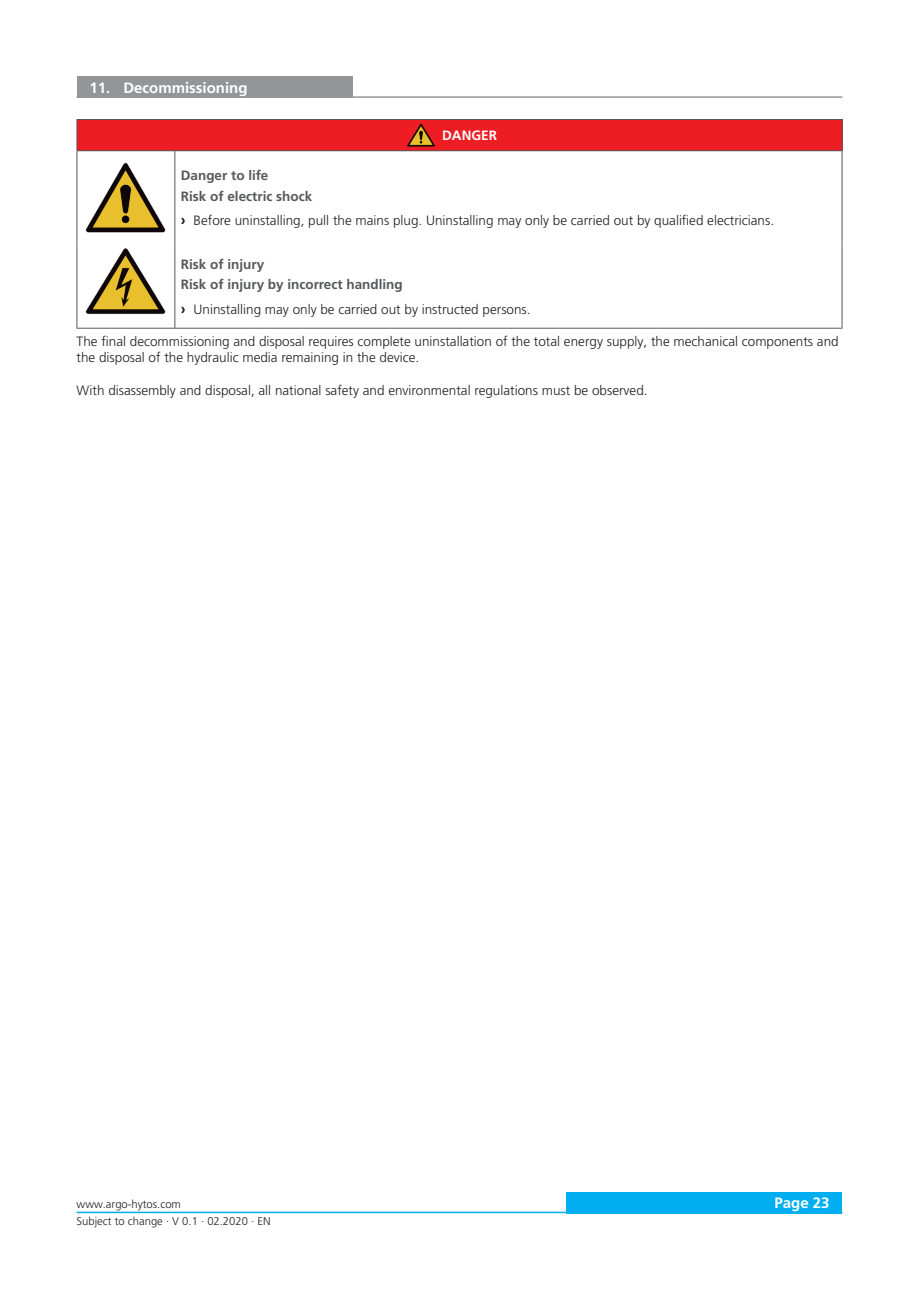
<style>
.page{position:relative;width:919px;height:1289px;background:#fff}
.page>*{position:absolute;margin:0;border:0;box-sizing:border-box;transform-origin:0 0}
.t1{font:700 15px "Frutiger LT Pro";color:#fff}
._06_Copytext{font:300 13.5px/16.2px "Frutiger LT Pro";color:#231f20}
._05_Subline_Copytext{font:700 13.5px "Frutiger LT Pro";color:#57585a}
._06_Copytext-2{font:700 13.5px "Frutiger LT Pro";color:#fff}
.t2{font:300 11.25px "Frutiger LT Pro";color:#231f20}
.s1{font-weight:700;font-size:15px}
</style>
<div class="page">
<div style="left:566px;top:1191px;width:276px;height:22px;background:#00aeef"></div>
<hr style="left:77px;top:1211px;width:765px;height:2px;background:#00aeef">
<div style="left:77px;top:119px;width:765px;height:32px;background:#ee1d23"></div>
<hr style="left:77px;top:328px;width:98px;height:1px;background:#57585a">
<hr style="left:174px;top:151px;width:1px;height:93px;background:#57585a">
<hr style="left:841px;top:151px;width:1px;height:93px;background:#57585a">
<hr style="left:174px;top:244px;width:1px;height:84px;background:#57585a">
<hr style="left:841px;top:244px;width:1px;height:84px;background:#57585a">
<hr style="left:175px;top:328px;width:667px;height:1px;background:#57585a">
<hr style="left:77px;top:120px;width:1px;height:30px;background:#57585a">
<hr style="left:841px;top:120px;width:1px;height:30px;background:#57585a">
<hr style="left:77px;top:151px;width:1px;height:93px;background:#57585a">
<hr style="left:77px;top:244px;width:1px;height:84px;background:#57585a">
<hr style="left:77px;top:119px;width:98px;height:1px;background:#57585a">
<hr style="left:175px;top:119px;width:667px;height:1px;background:#57585a">
<hr style="left:77px;top:150px;width:98px;height:1px;background:#57585a">
<hr style="left:175px;top:150px;width:667px;height:1px;background:#57585a">
<img style="left:85px;top:162px;width:81px;height:71px">
<img style="left:407px;top:123px;width:28px;height:24px">
<img style="left:85px;top:248px;width:81px;height:66px">
<div style="left:77px;top:77px;width:275px;height:21px;background:#939598"></div>
<hr style="left:77px;top:96px;width:765px;height:2px;background:#939598">
<p class="t1" style="left:89px;top:79px;width:160px">11. Decommissioning</p>
<p class="_06_Copytext-2" style="left:442px;top:128px;width:56px">DANGER</p>
<p class="_05_Subline_Copytext" style="left:181px;top:167px;width:89px">Danger to life</p>
<p class="_05_Subline_Copytext" style="left:181px;top:188px;width:133px">Risk of electric shock</p>
<p class="_06_Copytext" style="left:181px;top:212px;width:594px"><span class="s1">›</span> Before uninstalling, pull the mains plug. Uninstalling may only be carried out by qualified electricians.</p>
<p class="_05_Subline_Copytext" style="left:181px;top:256px;width:85px">Risk of injury</p>
<p class="_05_Subline_Copytext" style="left:181px;top:276px;width:223px">Risk of injury by incorrect handling</p>
<p class="_06_Copytext" style="left:181px;top:301px;width:351px"><span class="s1">›</span> Uninstalling may only be carried out by instructed persons.</p>
<p class="_06_Copytext" style="left:77px;top:333px;width:763px">The final decommissioning and disposal requires complete uninstallation of the total energy supply, the mechanical components and the disposal of the hydraulic media remaining in the device.</p>
<p class="_06_Copytext" style="left:77px;top:382px;width:572px">With disassembly and disposal, all national safety and environmental regulations must be observed.</p>
<p class="t2" style="left:77px;top:1197px;width:106px">www.argo-hytos.com</p>
<p class="t1" style="left:774px;top:1194px;width:57px">Page 23</p>
<p class="t2" style="left:77px;top:1214px;width:195px">Subject to change · V 0.1 · 02.2020 · EN</p>
</div>
